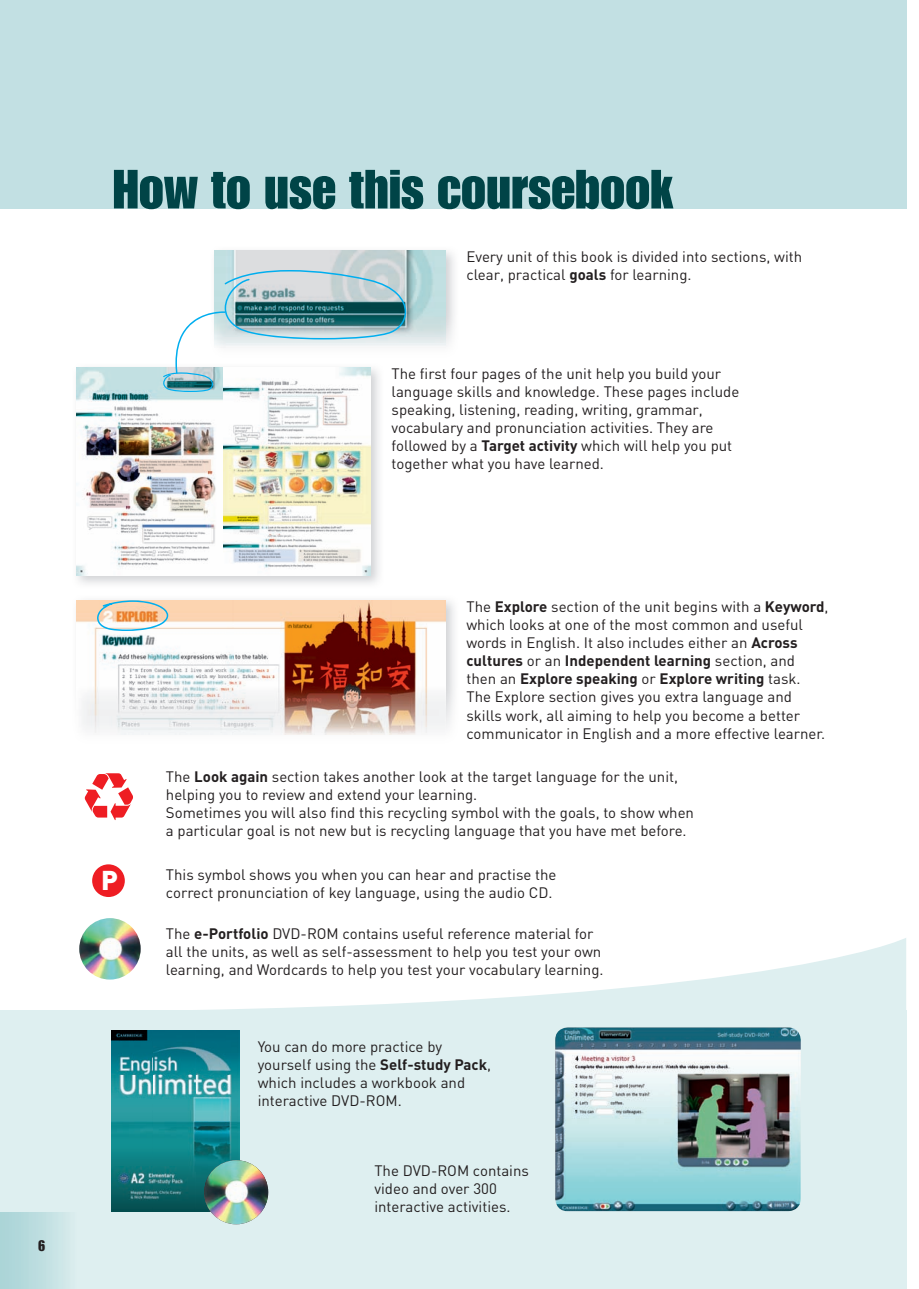
<style>
.page{position:relative;width:919px;height:1289px;background:#fff}
.page>*{position:absolute;margin:0;border:0;box-sizing:border-box;transform-origin:0 0}
.t1{font:54px "Impact LT Std";color:#004447}
.t2{font:900 26.85px "DIN";color:#fff}
.t3{font:15px/18px "DIN";color:#231f20}
.t4{font:15px "Impact LT Std";color:#231f20}
.s1{font-weight:700}
</style>
<div class="page">
<div style="left:0;top:0;width:906px;height:208px;background:#c2e0e3"></div>
<div style="left:0;top:1010px;width:906px;height:278px;background:#deeff0"></div>
<svg style="left:209px;top:938px;width:697px;height:72px"></svg>
<img style="left:214px;top:250px;width:240px;height:96px">
<img style="left:215px;top:251px;width:230px;height:95px">
<img style="left:76px;top:600px;width:378px;height:135px">
<img style="left:77px;top:600px;width:368px;height:134px">
<img style="left:76px;top:367px;width:303px;height:217px">
<img style="left:77px;top:368px;width:146px;height:207px">
<img style="left:223px;top:392px;width:147px;height:183px">
<svg style="left:97px;top:600px;width:71px;height:31px"></svg>
<svg style="left:84px;top:773px;width:49px;height:47px"></svg>
<img style="left:79px;top:918px;width:62px;height:62px">
<div style="left:92px;top:864px;width:33px;height:33px;background:#ee1d23;border-radius:50%"></div>
<img style="left:111px;top:1030px;width:128px;height:181px">
<img style="left:555px;top:1027px;width:245px;height:184px">
<div style="left:0;top:1212px;width:77px;height:76px;background:linear-gradient(to right,#a6d2d5,#d8ebec)"></div>
<svg style="left:163px;top:270px;width:243px;height:122px"></svg>
<img style="left:204px;top:1160px;width:64px;height:64px;border-radius:32px">
<p class="t4" style="left:38px;top:1236px;width:9px">6</p>
<h1 class="t1" style="left:113px;top:158px;width:562px">How to use this coursebook</h1>
<p class="t3" style="left:466px;top:248px;width:337px">Every unit of this book is divided into sections, with clear, practical <span class="s1">goals</span> for learning.</p>
<p class="t3" style="left:391px;top:365px;width:349px">The first four pages of the unit help you build your language skills and knowledge. These pages include speaking, listening, reading, writing, grammar, vocabulary and pronunciation activities. They are followed by a <span class="s1">Target activity</span> which will help you put together what you have learned.</p>
<h2 class="t2" style="left:101px;top:862px;width:18px">P</h2>
<p class="t3" style="left:466px;top:598px;width:363px">The <span class="s1">Explore</span> section of the unit begins with a <span class="s1">Keyword</span>, which looks at one of the most common and useful words in English. It also includes either an <span class="s1">Across cultures</span> or an <span class="s1">Independent learning</span> section, and then an <span class="s1">Explore speaking</span> or <span class="s1">Explore writing</span> task.<br>The Explore section gives you extra language and skills work, all aiming to help you become a better communicator in English and a more effective learner.</p>
<p class="t3" style="left:166px;top:767px;width:529px">The <span class="s1">Look again</span> section takes another look at the target language for the unit, helping you to review and extend your learning.<br>Sometimes you will also find this recycling symbol with the goals, to show when a particular goal is not new but is recycling language that you have met before.</p>
<p class="t3" style="left:166px;top:866px;width:392px">This symbol shows you when you can hear and practise the correct pronunciation of key language, using the audio CD.</p>
<p class="t3" style="left:166px;top:925px;width:439px">The <span class="s1">e-Portfolio</span> DVD-ROM contains useful reference material for all the units, as well as self-assessment to help you test your own learning, and Wordcards to help you test your vocabulary learning.</p>
<p class="t3" style="left:258px;top:1038px;width:235px">You can do more practice by yourself using the <span class="s1">Self-study Pack</span>, which includes a workbook and interactive DVD-ROM.</p>
<p class="t3" style="left:374px;top:1161px;width:156px">The DVD-ROM contains video and over 300 interactive activities.</p>
</div>
